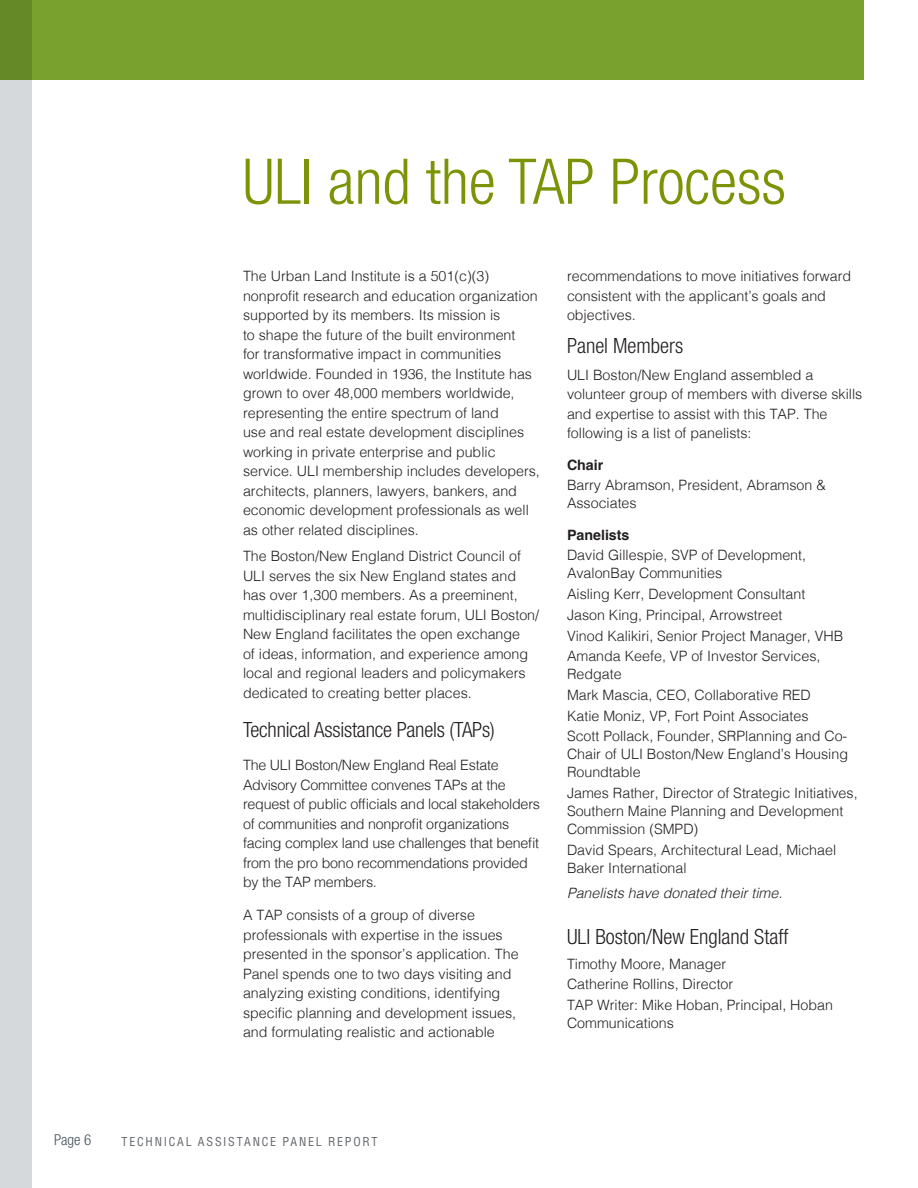
<style>
.page{position:relative;width:918px;height:1188px;background:#fff}
.page>*{position:absolute;margin:0;border:0;box-sizing:border-box;transform-origin:0 0}
.t1{font:300 condensed 63px "Helvetica Neue LT Com";color:#7a9406}
.t2{font:300 condensed 21px "Helvetica Neue LT Com";color:#231f20}
.t3{font:300 condensed 15px "Helvetica Neue LT Com";color:#45555f}
.t4{font:300 14.25px/19.5px "Helvetica";color:#231f20}
.t5{font:italic 300 14.25px "Helvetica";color:#231f20}
.t6{font:700 14.25px "Helvetica";color:#231f20}
.t7{font:condensed 12px "Helvetica LT Std";letter-spacing:.15em;color:#63666a}
</style>
<div class="page">
<div style="left:0;top:0;width:864px;height:80px;background:#78a22d"></div>
<div style="left:0;top:0;width:32px;height:1188px;background:#d5d9dc"></div>
<p class="t1" style="left:243px;top:145px;width:545px">ULI and the TAP Process</p>
<p class="t4" style="left:243px;top:265px;width:298px">The Urban Land Institute is a 501(c)(3) nonprofit research and education organization supported by its members. Its mission is<br>to shape the future of the built environment<br>for transformative impact in communities worldwide. Founded in 1936, the Institute has grown to over 48,000 members worldwide, representing the entire spectrum of land<br>use and real estate development disciplines working in private enterprise and public service. ULI membership includes developers, architects, planners, lawyers, bankers, and economic development professionals as well as other related disciplines.</p>
<p class="t4" style="left:243px;top:545px;width:298px">The Boston/New England District Council of ULI serves the six New England states and has over 1,300 members. As a preeminent, multidisciplinary real estate forum, ULI Boston/ New England facilitates the open exchange<br>of ideas, information, and experience among local and regional leaders and policymakers dedicated to creating better places.</p>
<p class="t2" style="left:243px;top:718px;width:253px">Technical Assistance Panels (TAPs)</p>
<p class="t4" style="left:243px;top:754px;width:299px">The ULI Boston/New England Real Estate Advisory Committee convenes TAPs at the request of public officials and local stakeholders of communities and nonprofit organizations facing complex land use challenges that benefit from the pro bono recommendations provided by the TAP members.</p>
<p class="t4" style="left:243px;top:904px;width:277px">A TAP consists of a group of diverse professionals with expertise in the issues presented in the sponsor’s application. The Panel spends one to two days visiting and analyzing existing conditions, identifying specific planning and development issues, and formulating realistic and actionable</p>
<p class="t4" style="left:567px;top:265px;width:286px">recommendations to move initiatives forward consistent with the applicant’s goals and objectives.</p>
<p class="t2" style="left:567px;top:334px;width:118px">Panel Members</p>
<p class="t4" style="left:567px;top:364px;width:297px">ULI Boston/New England assembled a volunteer group of members with diverse skills and expertise to assist with this TAP. The following is a list of panelists:</p>
<p class="t6" style="left:567px;top:456px;width:38px">Chair</p>
<p class="t4" style="left:567px;top:475px;width:260px;line-height:18px">Barry Abramson, President, Abramson &amp;<br>Associates</p>
<p class="t6" style="left:567px;top:526px;width:64px">Panelists</p>
<p class="t4" style="left:567px;top:545px;width:241px;line-height:18px">David Gillespie, SVP of Development,<br>AvalonBay Communities</p>
<p class="t4" style="left:567px;top:583px;width:240px">Aisling Kerr, Development Consultant</p>
<p class="t4" style="left:567px;top:604px;width:217px">Jason King, Principal, Arrowstreet</p>
<p class="t4" style="left:567px;top:625px;width:278px">Vinod Kalikiri, Senior Project Manager, VHB</p>
<p class="t4" style="left:567px;top:646px;width:255px;line-height:18px">Amanda Keefe, VP of Investor Services,<br>Redgate</p>
<p class="t4" style="left:567px;top:684px;width:245px">Mark Mascia, CEO, Collaborative RED</p>
<p class="t4" style="left:567px;top:705px;width:243px">Katie Moniz, VP, Fort Point Associates</p>
<p class="t4" style="left:567px;top:726px;width:283px;line-height:18px;text-align:justify">Scott Pollack, Founder, SRPlanning and Co-Chair of ULI Boston/New England’s Housing Roundtable</p>
<p class="t4" style="left:567px;top:783px;width:292px;line-height:18px">James Rather, Director of Strategic Initiatives,<br>Southern Maine Planning and Development<br>Commission (SMPD)</p>
<p class="t4" style="left:567px;top:840px;width:271px;line-height:18px">David Spears, Architectural Lead, Michael<br>Baker International</p>
<p class="t5" style="left:567px;top:880px;width:217px">Panelists have donated their time.</p>
<p class="t2" style="left:567px;top:925px;width:223px">ULI Boston/New England Staff</p>
<p class="t4" style="left:567px;top:953px;width:161px">Timothy Moore, Manager</p>
<p class="t4" style="left:567px;top:974px;width:168px">Catherine Rollins, Director</p>
<p class="t4" style="left:567px;top:995px;width:268px;line-height:18px">TAP Writer: Mike Hoban, Principal, Hoban<br>Communications</p>
<p class="t3" style="left:54px;top:1131px;width:39px">Page 6</p>
<p class="t7" style="left:122px;top:1134px;width:258px">TECHNICAL ASSISTANCE PANEL REPORT</p>
</div>
